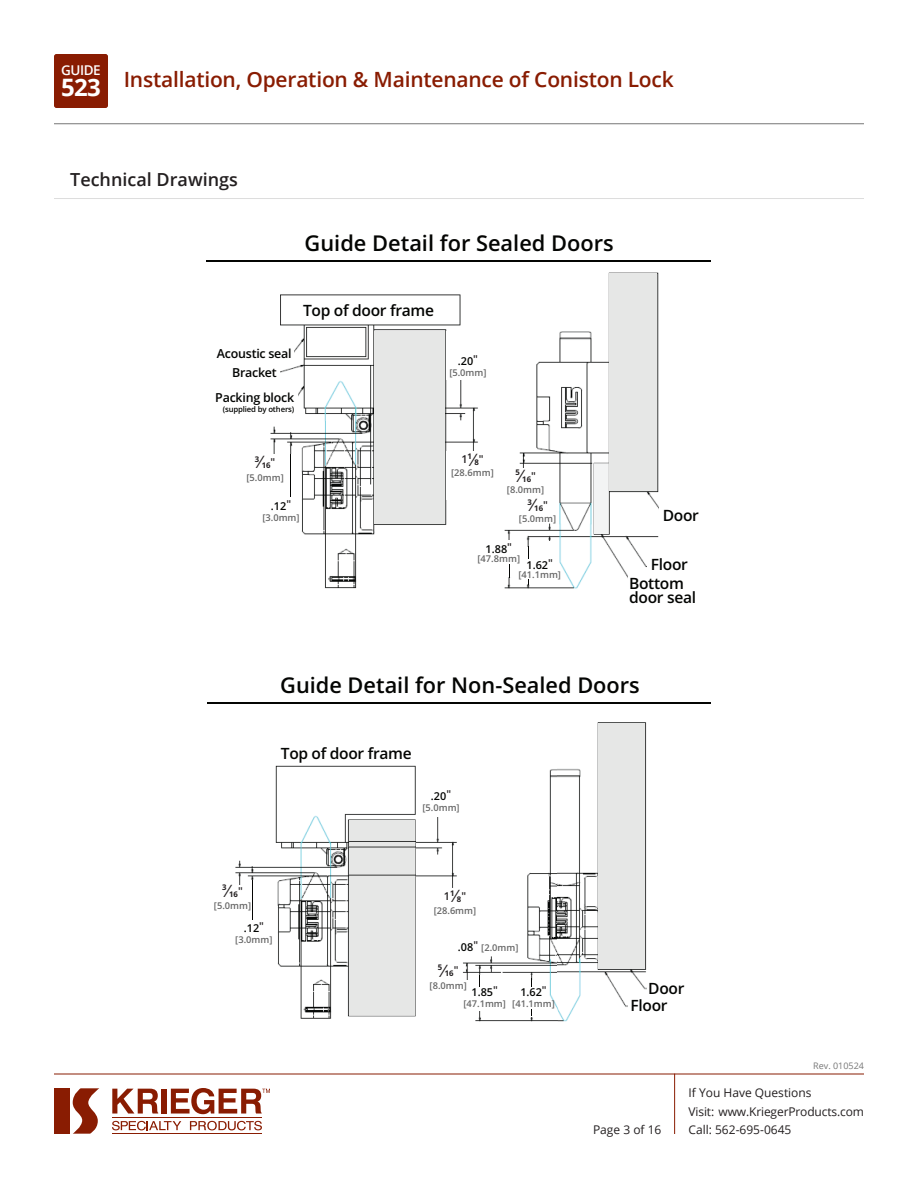
<style>
.page{position:relative;width:918px;height:1188px;background:#fff}
.page>*{position:absolute;margin:0;border:0;box-sizing:border-box;transform-origin:0 0}
.t1{font:700 24px "Open Sans";color:#fff}
.t2{font:600 21.75px "Open Sans";color:#040503}
.t3{font:600 21px "Open Sans";letter-spacing:-.01em;color:#891c02}
.Subheadline_12pt_-_Rule{font:600 18px "Open Sans";color:#231f20}
.t4{font:600 15.6px/18.6px "Open Sans";letter-spacing:-.02em;color:#040503;text-align:right}
.t5{font:600 13.5px "Open Sans";letter-spacing:-.035em;color:#fff}
.t6{font:600 12.45px/19px "Open Sans";letter-spacing:-.02em;color:#040503;text-align:center}
.t7{font:12px/18.5px "Open Sans";color:#231f20}
.t8{font:600 10.95px "Open Sans";color:#040503}
.t9{font:600 10.95px "Open Sans";color:#211d1e}
.t10{font:600 9.3px "Open Sans";color:#666}
.t11{font:9px "Open Sans";color:#777}
.t12{font:700 7.8px "Open Sans";color:#211d1e}
.t13{font:600 7.8px "Open Sans";letter-spacing:-.02em;color:#040503}
.s1{font-weight:400;font-size:17.1px}
.s2{font-size:10.95px;color:#040503}
</style>
<div class="page">
<div style="left:54px;top:1088px;width:16px;height:46px;background:#891c02"></div>
<svg style="left:73px;top:1088px;width:26px;height:46px"></svg>
<svg style="left:112px;top:1089px;width:46px;height:25px"></svg>
<div style="left:161px;top:1089px;width:6px;height:25px;background:#891c02"></div>
<hr style="left:112px;top:1117px;width:150px;height:1px;background:#891c02">
<svg style="left:112px;top:1121px;width:69px;height:9px"></svg>
<svg style="left:190px;top:1121px;width:72px;height:9px"></svg>
<hr style="left:112px;top:1133px;width:150px;height:1px;background:#891c02">
<svg style="left:171px;top:1088px;width:99px;height:26px"></svg>
<hr style="left:54px;top:1074px;width:810px;height:1px;background:#891c02">
<hr style="left:674px;top:1074px;width:1px;height:60px;background:#891c02">
<hr style="left:54px;top:123px;width:810px;height:1px;background:#777">
<div style="left:54px;top:54px;width:54px;height:54px;background:#891c02;border-radius:2px"></div>
<img style="left:270px;top:294px;width:208px;height:295px">
<img style="left:504px;top:272px;width:155px;height:317px">
<hr style="left:207px;top:260px;width:504px;height:1px;background:#040503">
<div style="left:220px;top:344px;width:74px;height:17px;background:#fff"></div>
<div style="left:225px;top:363px;width:55px;height:18px;background:#fff"></div>
<div style="left:233px;top:392px;width:64px;height:22px;background:#fff"></div>
<div style="left:245px;top:455px;width:52px;height:67px;background:#fff"></div>
<div style="left:446px;top:451px;width:53px;height:49px;background:#fff"></div>
<div style="left:446px;top:331px;width:53px;height:49px;background:#fff"></div>
<div style="left:509px;top:468px;width:31px;height:38px;background:#fff"></div>
<div style="left:495px;top:540px;width:24px;height:37px;background:#fff"></div>
<div style="left:519px;top:547px;width:19px;height:36px;background:#fff"></div>
<div style="left:536px;top:541px;width:18px;height:36px;background:#fff"></div>
<div style="left:628px;top:573px;width:74px;height:36px;background:#fff"></div>
<div style="left:648px;top:551px;width:63px;height:21px;background:#fff"></div>
<hr style="left:290px;top:455px;width:1px;height:42px;background:#040503">
<svg style="left:509px;top:564px;width:1px;height:13px"></svg>
<svg style="left:528px;top:546px;width:1px;height:13px"></svg>
<div style="left:609px;top:274px;width:48px;height:217px;background:#e6e7e6"></div>
<div style="left:374px;top:331px;width:71px;height:192px;background:#e6e7e6"></div>
<img style="left:594px;top:464px;width:14px;height:70px">
<hr style="left:54px;top:198px;width:810px;height:1px;background:#ddd">
<img style="left:235px;top:722px;width:412px;height:300px">
<div style="left:628px;top:998px;width:44px;height:13px;background:#fff"></div>
<div style="left:221px;top:716px;width:247px;height:13px;background:#fff"></div>
<div style="left:418px;top:774px;width:50px;height:43px;background:#fff"></div>
<div style="left:435px;top:888px;width:37px;height:42px;background:#fff"></div>
<div style="left:481px;top:923px;width:36px;height:33px;background:#fff"></div>
<div style="left:452px;top:980px;width:22px;height:35px;background:#fff"></div>
<div style="left:246px;top:881px;width:18px;height:35px;background:#fff"></div>
<div style="left:230px;top:885px;width:18px;height:35px;background:#fff"></div>
<div style="left:472px;top:975px;width:22px;height:36px;background:#fff"></div>
<div style="left:521px;top:980px;width:23px;height:36px;background:#fff"></div>
<hr style="left:207px;top:702px;width:503px;height:2px;background:#040503">
<hr style="left:252px;top:881px;width:1px;height:39px;background:#040503">
<div style="left:598px;top:724px;width:47px;height:245px;background:#e6e7e6"></div>
<div style="left:350px;top:821px;width:65px;height:194px;background:#e6e7e6"></div>
<h3 class="t5" style="left:61px;top:61px;width:41px">GUIDE</h3>
<h1 class="t1" style="left:61px;top:70px;width:41px">523</h1>
<h3 class="t3" style="left:124px;top:65px;width:552px">Installation, Operation &amp; Maintenance of Coniston Lock</h3>
<p class="Subheadline_12pt_-_Rule" style="left:70px;top:167px;width:169px">Technical Drawings</p>
<p class="t2" style="left:305px;top:228px;width:311px">Guide Detail for Sealed Doors</p>
<p class="t4" style="left:303px;top:301px;width:133px">Top of door frame</p>
<p class="t6" style="left:217px;top:344px;width:76px">Acoustic seal<br>Bracket</p>
<p class="t6" style="left:215px;top:388px;width:80px">Packing block</p>
<p class="t13" style="left:223px;top:403px;width:73px">(supplied by others)</p>
<p class="t8" style="left:458px;top:353px;width:22px">.20<sup>"</sup></p>
<p class="t10" style="left:449px;top:366px;width:39px">[5.0mm]</p>
<p class="t12" style="left:255px;top:460px;width:22px">3<span class="s1">⁄</span>16<sup>"</sup></p>
<p class="t10" style="left:246px;top:471px;width:39px">[5.0mm]</p>
<p class="t9" style="left:461px;top:452px;width:24px">1<sup>1</sup><span class="s1">⁄</span><sub>8</sub>"</p>
<p class="t10" style="left:451px;top:467px;width:44px">[28.6mm]</p>
<p class="t12" style="left:515px;top:473px;width:22px">5<span class="s1">⁄</span>16<sup>"</sup></p>
<p class="t10" style="left:507px;top:483px;width:39px">[8.0mm]</p>
<p class="t8" style="left:271px;top:498px;width:22px">.12<sup>"</sup></p>
<p class="t10" style="left:262px;top:511px;width:39px">[3.0mm]</p>
<p class="t12" style="left:527px;top:502px;width:22px">3<span class="s1">⁄</span>16<sup>"</sup></p>
<p class="t10" style="left:519px;top:512px;width:39px">[5.0mm]</p>
<p class="t8" style="left:486px;top:542px;width:28px">1.88<sup>"</sup></p>
<p class="t10" style="left:478px;top:553px;width:44px">[47.8mm]</p>
<p class="t8" style="left:527px;top:557px;width:28px">1.62<sup>"</sup></p>
<p class="t10" style="left:518px;top:568px;width:44px">[41.1mm]</p>
<p class="t4" style="left:663px;top:505px;width:38px">Door</p>
<p class="t4" style="left:629px;top:555px;width:60px">Floor<br>Bottom</p>
<p class="t4" style="left:629px;top:588px;width:68px">door seal</p>
<p class="t2" style="left:280px;top:670px;width:361px">Guide Detail for Non-Sealed Doors</p>
<p class="t4" style="left:281px;top:744px;width:132px">Top of door frame</p>
<p class="t8" style="left:431px;top:789px;width:22px">.20<sup>"</sup></p>
<p class="t10" style="left:422px;top:802px;width:39px">[5.0mm]</p>
<p class="t12" style="left:222px;top:888px;width:22px">3<span class="s1">⁄</span>16<sup>"</sup></p>
<p class="t10" style="left:214px;top:900px;width:39px">[5.0mm]</p>
<p class="t8" style="left:244px;top:921px;width:22px">.12<sup>"</sup></p>
<p class="t10" style="left:235px;top:933px;width:39px">[3.0mm]</p>
<p class="t9" style="left:444px;top:888px;width:24px">1<sup>1</sup><span class="s1">⁄</span><sub>8</sub>"</p>
<p class="t10" style="left:434px;top:905px;width:44px">[28.6mm]</p>
<p class="t10" style="left:458px;top:941px;width:62px"><span class="s2">.08</span><sup>"</sup> [2.0mm]</p>
<p class="t8" style="left:471px;top:985px;width:28px">1.85<sup>"</sup></p>
<p class="t10" style="left:463px;top:998px;width:44px">[47.1mm]</p>
<p class="t12" style="left:438px;top:968px;width:22px">5<span class="s1">⁄</span>16<sup>"</sup></p>
<p class="t10" style="left:430px;top:979px;width:39px">[8.0mm]</p>
<p class="t8" style="left:520px;top:985px;width:28px">1.62<sup>"</sup></p>
<p class="t10" style="left:512px;top:998px;width:44px">[41.1mm]</p>
<p class="t4" style="left:631px;top:980px;width:55px;line-height:17.1px;text-align:left;text-indent:18px">Door<br>Floor</p>
<p class="t11" style="left:813px;top:1060px;width:52px">Rev. 010524</p>
<p class="t7" style="left:593px;top:1120px;width:70px">Page 3 of 16</p>
<p class="t7" style="left:688px;top:1083px;width:177px">If You Have Questions<br>Visit: www.KriegerProducts.com<br>Call: 562-695-0645</p>
</div>
